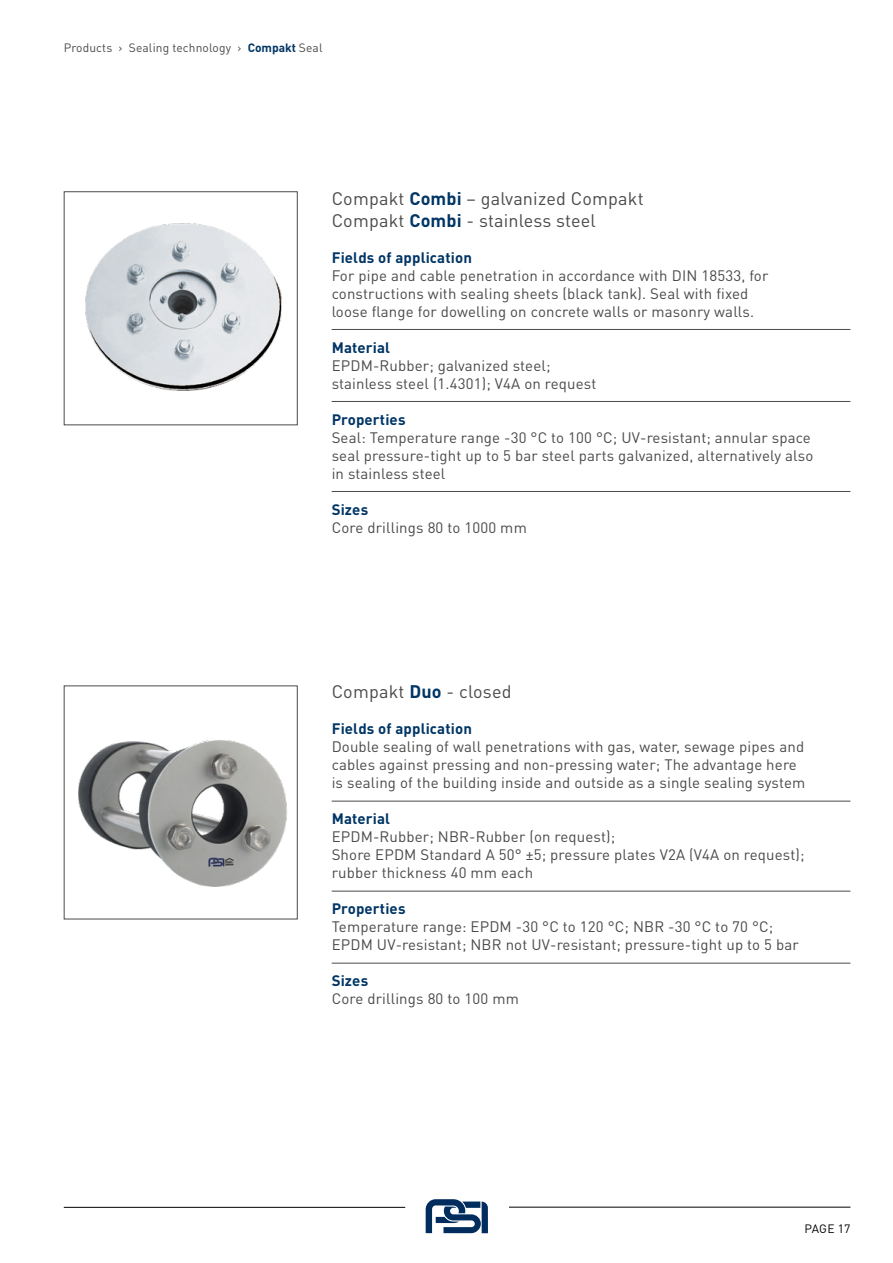
<style>
.page{position:relative;width:893px;height:1263px;background:#fff}
.page>*{position:absolute;margin:0;border:0;box-sizing:border-box;transform-origin:0 0}
.t1{font:18px/21.6px "DIN Pro";letter-spacing:.01em;color:#4a4a49}
.t2{font:15px/18px "DIN Pro";letter-spacing:.01em;color:#4a4a49}
.t3{font:700 15px "DIN Pro";letter-spacing:.01em;color:#003565}
.t4{font:12px "DIN Pro";letter-spacing:.01em;color:#4a4a49}
.t5{font:12px "DIN Pro";letter-spacing:.01em;color:#000}
.s1{font-weight:700;color:#003565}
</style>
<div class="page">
<img style="left:85px;top:223px;width:197px;height:168px">
<div style="left:64px;top:191px;width:234px;height:234px;border:1px solid #4a4a49"></div>
<img style="left:78px;top:740px;width:209px;height:147px">
<svg style="left:426px;top:1199px;width:62px;height:34px"></svg>
<hr style="left:64px;top:1207px;width:341px;height:1px;background:#000">
<hr style="left:509px;top:1207px;width:341px;height:1px;background:#000">
<hr style="left:332px;top:329px;width:518px;height:1px;background:#4a4a49">
<hr style="left:332px;top:401px;width:518px;height:1px;background:#4a4a49">
<hr style="left:332px;top:491px;width:518px;height:1px;background:#4a4a49">
<hr style="left:332px;top:801px;width:518px;height:1px;background:#4a4a49">
<hr style="left:332px;top:891px;width:518px;height:1px;background:#4a4a49">
<hr style="left:332px;top:963px;width:518px;height:1px;background:#4a4a49">
<p class="t4" style="left:64px;top:39px;width:260px">Products › Sealing technology › <span class="s1">Compakt</span> Seal</p>
<p class="t1" style="left:332px;top:187px;width:313px">Compakt <span class="s1">Combi</span> – galvanized Compakt<br>Compakt <span class="s1">Combi</span> - stainless steel</p>
<p class="t3" style="left:332px;top:247px;width:142px">Fields of application</p>
<p class="t2" style="left:332px;top:266px;width:438px">For pipe and cable penetration in accordance with DIN 18533, for constructions with sealing sheets (black tank). Seal with fixed loose flange for dowelling on concrete walls or masonry walls.</p>
<p class="t3" style="left:332px;top:337px;width:60px">Material</p>
<p class="t2" style="left:332px;top:356px;width:266px">EPDM-Rubber; galvanized steel; stainless steel (1.4301); V4A on request</p>
<p class="t3" style="left:332px;top:409px;width:75px">Properties</p>
<p class="t2" style="left:332px;top:428px;width:483px">Seal: Temperature range -30 °C to 100 °C; UV-resistant; annular space seal pressure-tight up to 5 bar steel parts galvanized, alternatively also in stainless steel</p>
<p class="t3" style="left:332px;top:499px;width:38px">Sizes</p>
<p class="t2" style="left:332px;top:518px;width:197px">Core drillings 80 to 1000 mm</p>
<p class="t1" style="left:332px;top:680px;width:181px">Compakt <span class="s1">Duo</span> - closed</p>
<p class="t3" style="left:332px;top:719px;width:142px">Fields of application</p>
<p class="t2" style="left:332px;top:737px;width:475px">Double sealing of wall penetrations with gas, water, sewage pipes and cables against pressing and non-pressing water; The advantage here is sealing of the building inside and outside as a single sealing system</p>
<p class="t3" style="left:332px;top:809px;width:60px">Material</p>
<p class="t2" style="left:332px;top:827px;width:474px">EPDM-Rubber; NBR-Rubber (on request);<br>Shore EPDM Standard A 50° ±5; pressure plates V2A (V4A on request); rubber thickness 40 mm each</p>
<p class="t3" style="left:332px;top:899px;width:75px">Properties</p>
<p class="t2" style="left:332px;top:917px;width:469px">Temperature range: EPDM -30 °C to 120 °C; NBR -30 °C to 70 °C;<br>EPDM UV-resistant; NBR not UV-resistant; pressure-tight up to 5 bar</p>
<p class="t3" style="left:332px;top:971px;width:38px">Sizes</p>
<p class="t2" style="left:332px;top:989px;width:189px">Core drillings 80 to 100 mm</p>
<p class="t5" style="left:805px;top:1221px;width:47px">PAGE 17</p>
</div>
